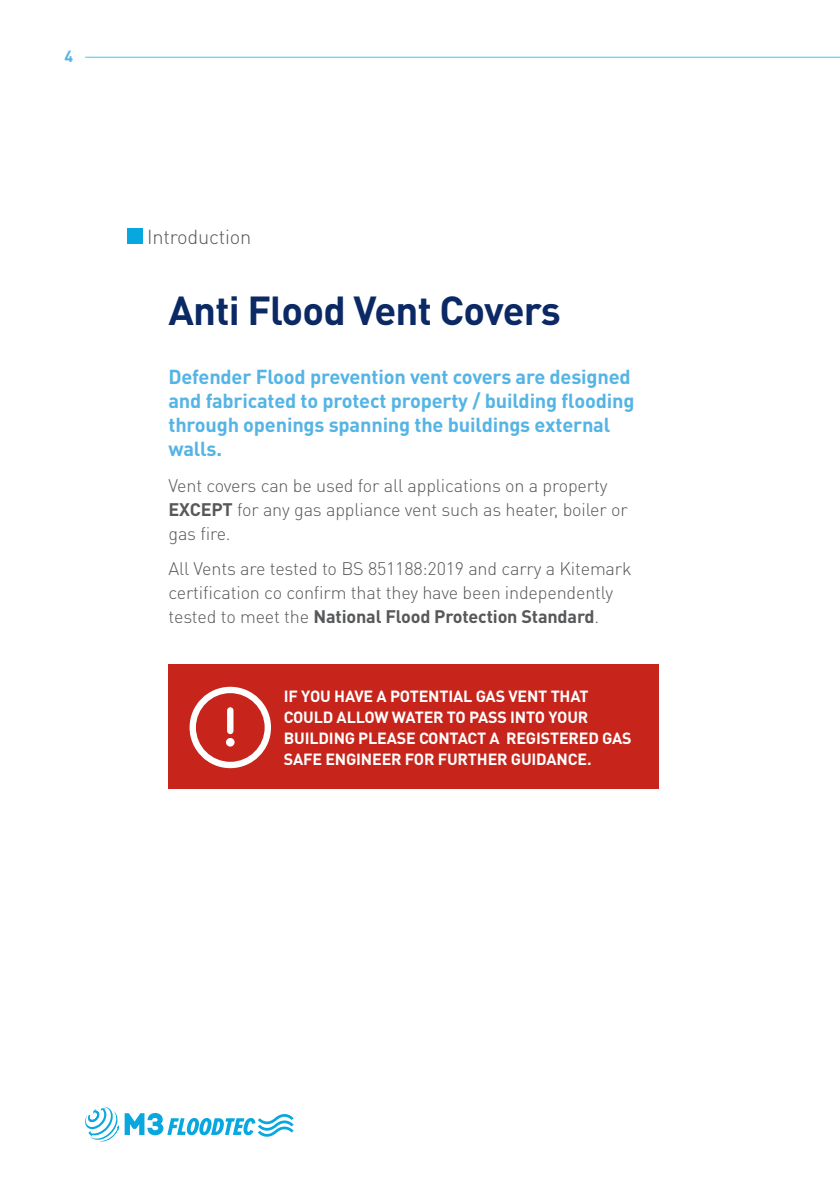
<style>
.page{position:relative;width:840px;height:1191px;background:#fff}
.page>*{position:absolute;margin:0;border:0;box-sizing:border-box;transform-origin:0 0}
.t1{font:700 40px "DIN Pro";letter-spacing:-.02em;color:#0b2965}
.t2{font:700 20px/24px "DIN Pro";letter-spacing:-.01em;color:#54b4e5}
.t3{font:300 20px "DIN Pro";letter-spacing:-.01em;color:#57585a}
.t4{font:300 18px/24px "DIN Pro";letter-spacing:-.01em;color:#57585a}
.t5{font:700 16px/21px "DIN Pro";letter-spacing:-.01em;color:#fff}
.t6{font:700 16px "DIN Pro";color:#54b4e5}
.s1{font-weight:700}
</style>
<div class="page">
<svg style="left:85px;top:1106px;width:34px;height:36px"></svg>
<svg style="left:125px;top:1113px;width:168px;height:23px"></svg>
<div style="left:127px;top:228px;width:15px;height:16px;background:#08a7e0"></div>
<div style="left:168px;top:664px;width:491px;height:125px;background:#c7251b"></div>
<svg style="left:189px;top:687px;width:82px;height:81px"></svg>
<div style="left:227px;top:707px;width:6px;height:27px;background:#fff;border-radius:3px"></div>
<div style="left:226px;top:738px;width:8px;height:8px;background:#fff;border-radius:50%"></div>
<hr style="left:85px;top:57px;width:754px;height:1px;background:#40c7f4">
<p class="t6" style="left:64px;top:45px;width:10px">4</p>
<p class="t3" style="left:147px;top:223px;width:105px">Introduction</p>
<h1 class="t1" style="left:168px;top:284px;width:393px">Anti Flood Vent Covers</h1>
<p class="t2" style="left:168px;top:364px;width:467px">Defender Flood prevention vent covers are designed and fabricated to protect property / building flooding through openings spanning the buildings external walls.</p>
<p class="t4" style="left:168px;top:472px;width:460px">Vent covers can be used for all applications on a property<br><span class="s1">EXCEPT</span> for any gas appliance vent such as heater, boiler or gas fire.</p>
<p class="t4" style="left:168px;top:556px;width:464px">All Vents are tested to BS 851188:2019 and carry a Kitemark certification co confirm that they have been independently tested to meet the <span class="s1">National Flood Protection Standard</span>.</p>
<p class="t5" style="left:284px;top:685px;width:349px">IF YOU HAVE A POTENTIAL GAS VENT THAT COULD ALLOW WATER TO PASS INTO YOUR BUILDING PLEASE CONTACT A REGISTERED GAS SAFE ENGINEER FOR FURTHER GUIDANCE.</p>
</div>
